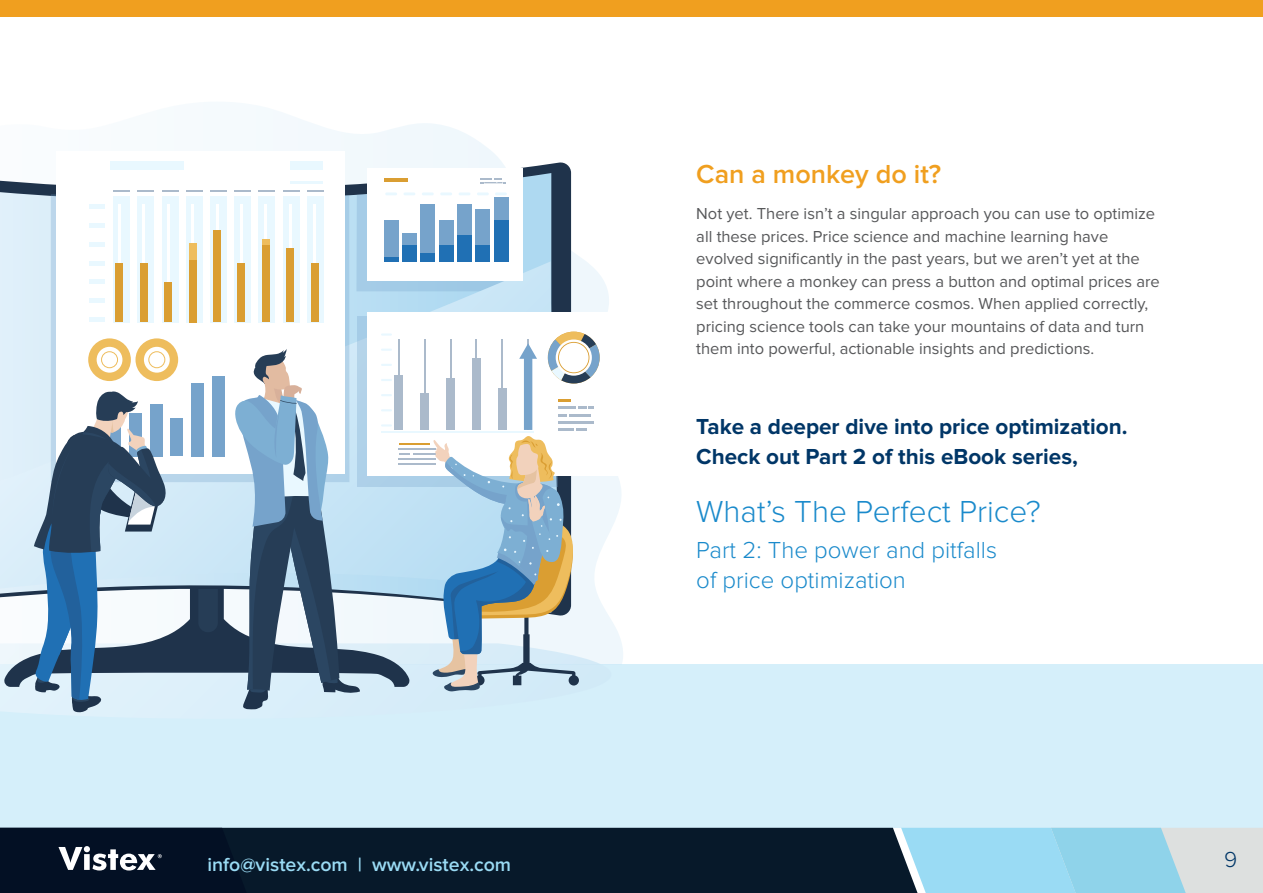
<style>
.page{position:relative;width:1263px;height:893px;background:#fff}
.page>*{position:absolute;margin:0;border:0;box-sizing:border-box;transform-origin:0 0}
.t1{font:300 31.5px "Proxima Nova";color:#1a8acb}
.t2{font:600 27px "Proxima Nova";color:#f09f1f}
.t3{font:300 24px/30px "Proxima Nova";color:#1a8acb}
.t4{font:700 22.5px/30px "Proxima Nova";color:#003667}
.t5{font:300 22.5px "Proxima Nova";color:#003667}
.t6{font:600 19.5px "Proxima Nova";color:#9adbf4}
.t7{font:16.5px/22.5px "Proxima Nova";color:#57585a}
</style>
<div class="page">
<div style="left:0;top:664px;width:1263px;height:164px;background:#d5effa"></div>
<svg style="left:0;top:664px;width:455px;height:52px"></svg>
<svg style="left:0;top:106px;width:623px;height:558px"></svg>
<svg style="left:3px;top:616px;width:408px;height:71px"></svg>
<div style="left:198px;top:572px;width:20px;height:60px;background:#263d56;border-radius:10px"></div>
<svg style="left:0;top:162px;width:571px;height:454px"></svg>
<svg style="left:0;top:173px;width:551px;height:440px"></svg>
<svg style="left:0;top:261px;width:559px;height:333px;background:#c9e3f2"></svg>
<svg style="left:51px;top:194px;width:298px;height:288px;background:#bbd7eb"></svg>
<div style="left:357px;top:316px;width:200px;height:171px;background:#aed1e9"></div>
<div style="left:57px;top:151px;width:288px;height:322px;background:#fff"></div>
<div style="left:110px;top:161px;width:73px;height:9px;background:#e9f8ff"></div>
<div style="left:290px;top:161px;width:32px;height:9px;background:#e9f8ff"></div>
<hr style="left:290px;top:181px;width:32px;height:3px;background:#e9f8ff">
<svg style="left:88px;top:338px;width:90px;height:43px"></svg>
<div style="left:171px;top:418px;width:12px;height:38px;background:#76a3cb"></div>
<div style="left:191px;top:383px;width:13px;height:73px;background:#76a3cb"></div>
<div style="left:212px;top:376px;width:13px;height:80px;background:#76a3cb"></div>
<div style="left:113px;top:196px;width:17px;height:127px;background:#e9f8ff"></div>
<div style="left:137px;top:196px;width:17px;height:127px;background:#e9f8ff"></div>
<div style="left:162px;top:196px;width:16px;height:127px;background:#e9f8ff"></div>
<div style="left:186px;top:196px;width:17px;height:127px;background:#e9f8ff"></div>
<div style="left:210px;top:196px;width:17px;height:127px;background:#e9f8ff"></div>
<div style="left:234px;top:196px;width:17px;height:127px;background:#e9f8ff"></div>
<div style="left:259px;top:196px;width:16px;height:127px;background:#e9f8ff"></div>
<div style="left:283px;top:196px;width:16px;height:127px;background:#e9f8ff"></div>
<div style="left:307px;top:196px;width:17px;height:127px;background:#e9f8ff"></div>
<hr style="left:118px;top:205px;width:2px;height:117px;background:#fff">
<hr style="left:143px;top:205px;width:2px;height:117px;background:#fff">
<hr style="left:167px;top:205px;width:2px;height:117px;background:#fff">
<hr style="left:192px;top:205px;width:2px;height:117px;background:#fff">
<hr style="left:216px;top:205px;width:2px;height:117px;background:#fff">
<hr style="left:240px;top:205px;width:3px;height:117px;background:#fff">
<hr style="left:265px;top:205px;width:2px;height:117px;background:#fff">
<hr style="left:289px;top:205px;width:2px;height:117px;background:#fff">
<hr style="left:314px;top:205px;width:2px;height:117px;background:#fff">
<div style="left:116px;top:263px;width:7px;height:59px;background:#da9e32"></div>
<div style="left:140px;top:263px;width:8px;height:59px;background:#da9e32"></div>
<div style="left:164px;top:282px;width:8px;height:40px;background:#da9e32"></div>
<div style="left:189px;top:243px;width:7px;height:79px;background:#da9e32"></div>
<div style="left:189px;top:243px;width:7px;height:16px;background:#eebd5d"></div>
<div style="left:213px;top:231px;width:8px;height:91px;background:#da9e32"></div>
<div style="left:238px;top:263px;width:7px;height:59px;background:#da9e32"></div>
<div style="left:262px;top:239px;width:8px;height:83px;background:#da9e32"></div>
<div style="left:262px;top:239px;width:8px;height:6px;background:#eebd5d"></div>
<div style="left:286px;top:248px;width:8px;height:74px;background:#da9e32"></div>
<div style="left:311px;top:263px;width:8px;height:59px;background:#da9e32"></div>
<div style="left:89px;top:317px;width:16px;height:5px;background:#e9f8ff"></div>
<div style="left:89px;top:298px;width:16px;height:5px;background:#e9f8ff"></div>
<hr style="left:89px;top:280px;width:16px;height:4px;background:#e9f8ff">
<hr style="left:89px;top:261px;width:16px;height:4px;background:#e9f8ff">
<div style="left:89px;top:242px;width:16px;height:5px;background:#e9f8ff"></div>
<div style="left:89px;top:223px;width:16px;height:5px;background:#e9f8ff"></div>
<hr style="left:89px;top:205px;width:16px;height:4px;background:#e9f8ff">
<svg style="left:113px;top:190px;width:17px;height:2px"></svg>
<svg style="left:137px;top:190px;width:17px;height:2px"></svg>
<svg style="left:162px;top:190px;width:16px;height:2px"></svg>
<svg style="left:186px;top:190px;width:17px;height:2px"></svg>
<svg style="left:210px;top:190px;width:17px;height:2px"></svg>
<svg style="left:234px;top:190px;width:17px;height:2px"></svg>
<svg style="left:259px;top:190px;width:16px;height:2px"></svg>
<svg style="left:283px;top:190px;width:16px;height:2px"></svg>
<svg style="left:307px;top:190px;width:17px;height:2px"></svg>
<div style="left:367px;top:312px;width:258px;height:164px;background:#fff"></div>
<hr style="left:399px;top:443px;width:31px;height:2px;background:#da9e32">
<hr style="left:399px;top:448px;width:37px;height:2px;background:#abbacb">
<hr style="left:413px;top:453px;width:23px;height:2px;background:#abbacb">
<svg style="left:399px;top:453px;width:11px;height:2px"></svg>
<hr style="left:399px;top:458px;width:37px;height:2px;background:#abbacb">
<hr style="left:399px;top:463px;width:37px;height:2px;background:#abbacb">
<hr style="left:398px;top:339px;width:1px;height:91px;background:#abbacb">
<hr style="left:424px;top:339px;width:1px;height:91px;background:#abbacb">
<div style="left:395px;top:375px;width:8px;height:55px;background:#abbacb"></div>
<div style="left:421px;top:394px;width:8px;height:36px;background:#abbacb"></div>
<hr style="left:381px;top:432px;width:152px;height:1px;background:#e9f8ff">
<svg style="left:381px;top:424px;width:11px;height:2px"></svg>
<svg style="left:381px;top:409px;width:11px;height:2px"></svg>
<svg style="left:381px;top:394px;width:11px;height:2px"></svg>
<svg style="left:381px;top:379px;width:11px;height:2px"></svg>
<svg style="left:381px;top:364px;width:11px;height:2px"></svg>
<svg style="left:381px;top:349px;width:11px;height:2px"></svg>
<svg style="left:381px;top:333px;width:11px;height:3px"></svg>
<div style="left:367px;top:169px;width:156px;height:112px;background:#fff"></div>
<hr style="left:384px;top:178px;width:23px;height:4px;background:#da9e32">
<svg style="left:480px;top:178px;width:26px;height:5px"></svg>
<svg style="left:356px;top:192px;width:155px;height:99px"></svg>
<svg style="left:432px;top:332px;width:168px;height:359px"></svg>
<svg style="left:34px;top:391px;width:132px;height:322px"></svg>
<svg style="left:235px;top:349px;width:125px;height:360px"></svg>
<div style="left:247px;top:828px;width:654px;height:65px;background:#07192a"></div>
<svg style="left:901px;top:828px;width:362px;height:65px;background:#a6d7e8"></svg>
<svg style="left:0;top:828px;width:247px;height:65px;background:#121f32"></svg>
<div style="left:0;top:0;width:1263px;height:17px;background:#f09f1f"></div>
<h2 class="t2" style="left:696px;top:159px;width:247px">Can a monkey do it?</h2>
<p class="t7" style="left:696px;top:203px;width:465px">Not yet. There isn’t a singular approach you can use to optimize all these prices. Price science and machine learning have evolved significantly in the past years, but we aren’t yet at the point where a monkey can press a button and optimal prices are set throughout the commerce cosmos. When applied correctly, pricing science tools can take your mountains of data and turn them into powerful, actionable insights and predictions.</p>
<h3 class="t4" style="left:696px;top:412px;width:433px">Take a deeper dive into price optimization.<br>Check out Part 2 of this eBook series,</h3>
<h1 class="t1" style="left:696px;top:497px;width:346px">What’s The Perfect Price?</h1>
<h3 class="t3" style="left:696px;top:536px;width:302px">Part 2: The power and pitfalls of price optimization</h3>
<p class="t6" style="left:207px;top:853px;width:305px">info@vistex.com | www.vistex.com</p>
<h3 class="t5" style="left:1224px;top:849px;width:15px">9</h3>
</div>
